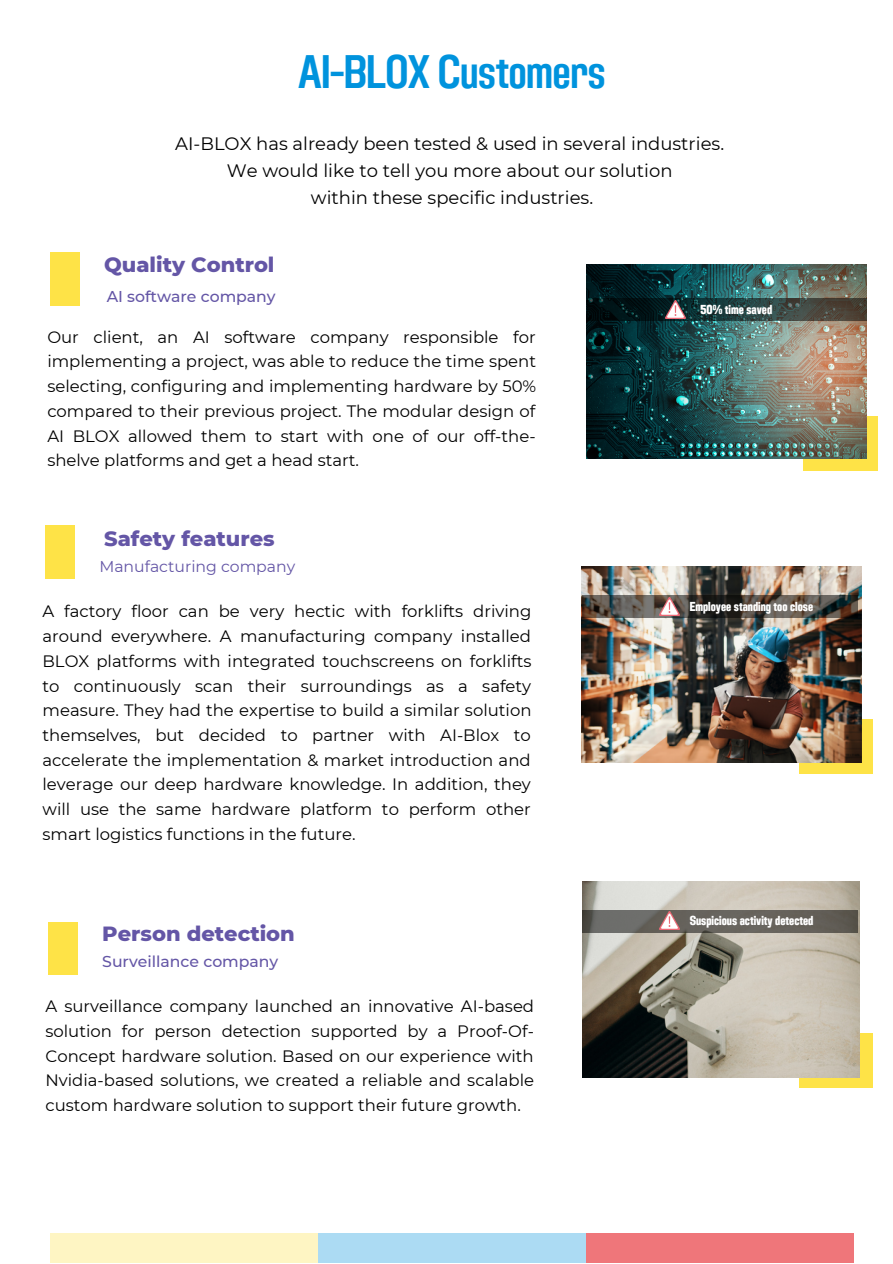
<style>
.page{position:relative;width:893px;height:1264px;background:#fff}
.page>*{position:absolute;margin:0;border:0;box-sizing:border-box;transform-origin:0 0}
.t1{font:46.95px "Adirek Sans 600";letter-spacing:-.01em;color:#0093dd}
.t2{font:800 21px "Montserrat";color:#6456a6}
.t3{font:18px/27px "Montserrat";color:#000;text-align:center}
.t4{font:16.5px/24.8px "Montserrat";color:#000;text-align:justify}
.t5{font:500 15.75px "Montserrat";color:#6456a6}
.t6{font:15.75px "Montserrat";color:#6456a6}
.t7{font:13.05px "Adirek Sans 800";color:#fff}
</style>
<div class="page">
<div style="left:318px;top:1233px;width:268px;height:29px;background:#acdbf3"></div>
<div style="left:50px;top:1233px;width:268px;height:29px;background:#fef5c3"></div>
<div style="left:586px;top:1233px;width:267px;height:29px;background:#ef767a"></div>
<div style="left:50px;top:253px;width:30px;height:53px;background:#fee347"></div>
<div style="left:803px;top:415px;width:74px;height:55px;background:#fee347"></div>
<img style="left:586px;top:265px;width:280px;height:193px">
<svg style="left:586px;top:298px;width:280px;height:23px;background:#233432"></svg>
<img style="left:665px;top:301px;width:20px;height:18px">
<div style="left:48px;top:921px;width:30px;height:53px;background:#fee347"></div>
<div style="left:45px;top:525px;width:30px;height:53px;background:#fee347"></div>
<div style="left:798px;top:718px;width:74px;height:55px;background:#fee347"></div>
<img style="left:581px;top:566px;width:280px;height:196px">
<svg style="left:582px;top:595px;width:275px;height:23px;background:#4c4640"></svg>
<img style="left:659px;top:597px;width:20px;height:18px">
<div style="left:798px;top:1033px;width:74px;height:55px;background:#fee347"></div>
<img style="left:582px;top:881px;width:277px;height:196px">
<svg style="left:582px;top:910px;width:275px;height:23px;background:#65625c"></svg>
<img style="left:659px;top:911px;width:20px;height:18px">
<h1 class="t1" style="left:298px;top:44px;width:309px">AI-BLOX Customers</h1>
<p class="t3" style="left:175px;top:130px;width:550px">AI-BLOX has already been tested &amp; used in several industries.<br>We would like to tell you more about our solution<br>within these specific industries.</p>
<p class="t2" style="left:104px;top:251px;width:172px">Quality Control</p>
<p class="t5" style="left:107px;top:286px;width:170px">AI software company</p>
<p class="t4" style="left:47px;top:324px;width:490px">Our client, an AI software company responsible for implementing a project, was able to reduce the time spent selecting, configuring and implementing hardware by 50% compared to their previous project. The modular design of AI BLOX allowed them to start with one of our off-the&shy;shelve platforms and get a head start.</p>
<p class="t2" style="left:104px;top:526px;width:172px">Safety features</p>
<p class="t6" style="left:99px;top:557px;width:197px">Manufacturing company</p>
<p class="t4" style="left:43px;top:599px;width:490px">A factory floor can be very hectic with forklifts driving around everywhere. A manufacturing company installed BLOX platforms with integrated touchscreens on forklifts to continuously scan their surroundings as a safety measure. They had the expertise to build a similar solution themselves, but decided to partner with AI-Blox to accelerate the implementation &amp; market introduction and leverage our deep hardware knowledge. In addition, they will use the same hardware platform to perform other smart logistics functions in the future.</p>
<p class="t2" style="left:102px;top:920px;width:194px">Person detection</p>
<p class="t5" style="left:102px;top:951px;width:177px">Surveillance company</p>
<p class="t4" style="left:45px;top:993px;width:490px">A surveillance company launched an innovative AI-based solution for person detection supported by a Proof-Of-Concept hardware solution. Based on our experience with Nvidia-based solutions, we created a reliable and scalable custom hardware solution to support their future growth.</p>
<p class="t7" style="left:700px;top:302px;width:73px">50% time saved</p>
<p class="t7" style="left:689px;top:598px;width:125px">Employee standing too close</p>
<p class="t7" style="left:689px;top:913px;width:125px">Suspicious activity detected</p>
</div>
